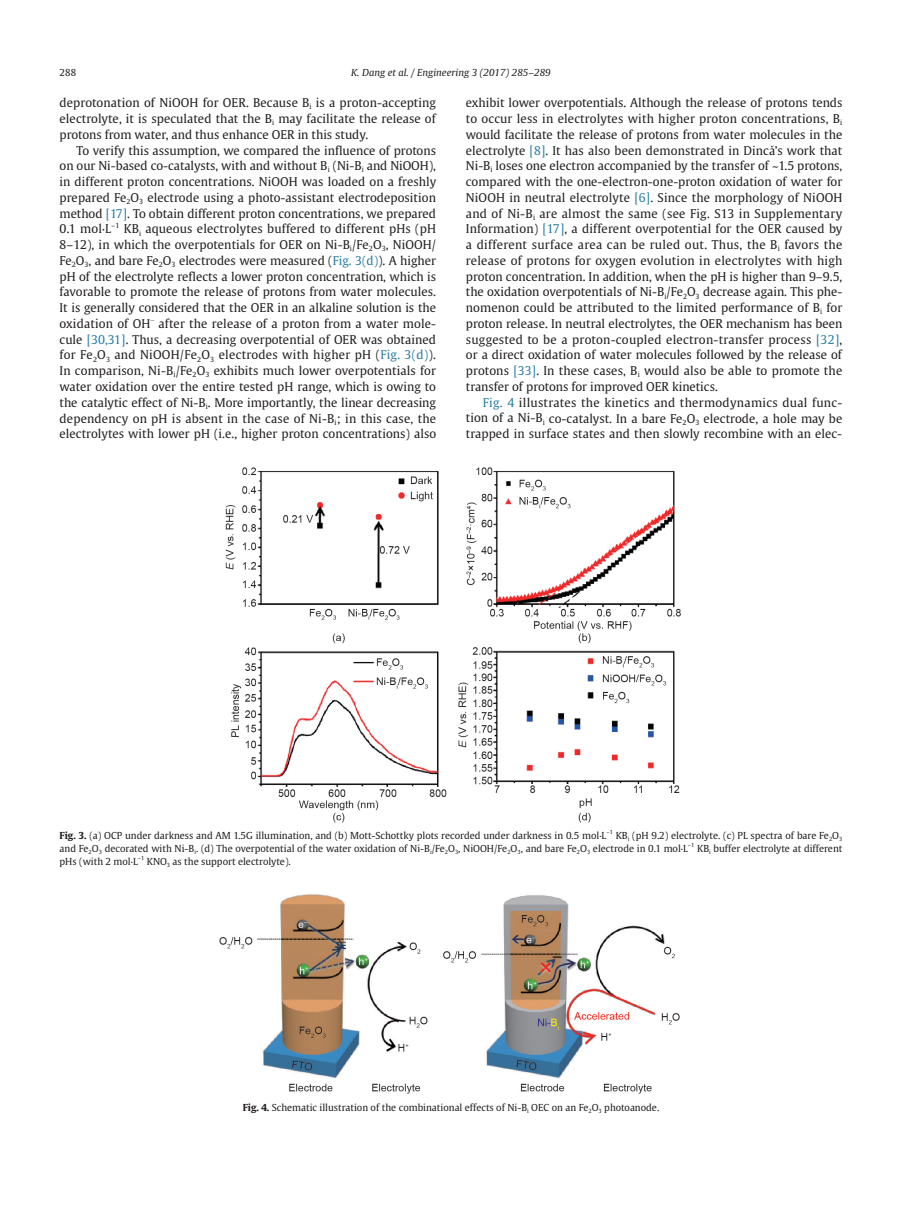
<style>
.page{position:relative;width:919px;height:1217px;background:#fff}
.page>*{position:absolute;margin:0;border:0;box-sizing:border-box;transform-origin:0 0}
.t1{font:12px/15.8px "Gulliver";color:#231f20;text-align:justify}
.t2{font:9.6px/12.9px "Gulliver";color:#231f20}
.t3{font:italic 9.6px "Gulliver";color:#231f20;scale:1.04 1}
.t4{font:7.05px "Gulliver";color:#231f20}
.t5{font:7.05px "Times New Roman";color:#231f20}
.t6{font:5.55px "Gulliver";color:#231f20}
.s1{color:#277ea2}
.s2{font-weight:700}
</style>
<div class="page">
<img style="left:225px;top:467px;width:456px;height:356px">
<img style="left:219px;top:894px;width:461px;height:200px">
<p class="t2" style="left:60px;top:66px;width:18px">288</p>
<p class="t3" style="left:351px;top:67px;width:193px">K. Dang et al. / Engineering 3 (2017) 285–289</p>
<p class="t1" style="left:60px;top:95px;width:378px">deprotonation of NiOOH for OER. Because B<sub>i</sub> is a proton-accepting electrolyte, it is speculated that the B<sub>i</sub> may facilitate the release of protons from water, and thus enhance OER in this study.</p>
<p class="t1" style="left:60px;top:142px;width:378px;text-indent:17px">To verify this assumption, we compared the influence of protons on our Ni-based co-catalysts, with and without B<sub>i</sub> (Ni-B<sub>i</sub> and NiOOH), in different proton concentrations. NiOOH was loaded on a freshly prepared Fe<sub>2</sub>O<sub>3</sub> electrode using a photo-assistant electrodeposition method <span class="s1">[17]</span>. To obtain different proton concentrations, we prepared 0.1 mol·L</p>
<p class="t1" style="left:466px;top:95px;width:378px">exhibit lower overpotentials. Although the release of protons tends to occur less in electrolytes with higher proton concentrations, B<sub>i </sub>would facilitate the release of protons from water molecules in the electrolyte <span class="s1">[8]</span>. It has also been demonstrated in Dinca’s work that Ni-B<sub>i</sub> loses one electron accompanied by the transfer of ~1.5 protons, compared with the one-electron-one-proton oxidation of water for NiOOH in neutral electrolyte <span class="s1">[6]</span>. Since the morphology of NiOOH and of Ni-B<sub>i</sub> are almost the same (see Fig. S13 in Supplementary Information) <span class="s1">[17]</span>, a different overpotential for the OER caused by a different surface area can be ruled out. Thus, the B<sub>i</sub> favors the release of protons for oxygen evolution in electrolytes with high proton concentration. In addition, when the pH is higher than 9–9.5, the oxidation overpotentials of Ni-B<sub>i</sub>/Fe<sub>2</sub>O<sub>3</sub> decrease again. This phe&shy;nomenon could be attributed to the limited performance of B<sub>i</sub> for proton release. In neutral electrolytes, the OER mechanism has been suggested to be a proton-coupled electron-transfer process <span class="s1">[32]</span>, or a direct oxidation of water molecules followed by the release of protons <span class="s1">[33]</span>. In these cases, B<sub>i</sub> would also be able to promote the transfer of protons for improved OER kinetics.</p>
<p class="t1" style="left:466px;top:394px;width:378px;text-indent:17px"><span class="s1">Fig. 4</span> illustrates the kinetics and thermodynamics dual func&shy;tion of a Ni-B<sub>i</sub> co-catalyst. In a bare Fe<sub>2</sub>O<sub>3</sub> electrode, a hole may be trapped in surface states and then slowly recombine with an elec-</p>
<p class="t4" style="left:111px;top:220px;width:10px">–1</p>
<p class="t1" style="left:60px;top:221px;width:378px;text-indent:64px">KB<sub>i</sub> aqueous electrolytes buffered to different pHs (pH 8–12), in which the overpotentials for OER on Ni-B<sub>i</sub>/Fe<sub>2</sub>O<sub>3</sub>, NiOOH/ Fe<sub>2</sub>O<sub>3</sub>, and bare Fe<sub>2</sub>O<sub>3</sub> electrodes were measured (<span class="s1">Fig. 3(d)</span>). A higher pH of the electrolyte reflects a lower proton concentration, which is favorable to promote the release of protons from water molecules.<br>It is generally considered that the OER in an alkaline solution is the oxidation of OH</p>
<p class="t1" style="left:60px;top:315px;width:378px;text-indent:99px">after the release of a proton from a water mole&shy;cule <span class="s1">[30,31]</span>. Thus, a decreasing overpotential of OER was obtained for Fe<sub>2</sub>O<sub>3</sub> and NiOOH/Fe<sub>2</sub>O<sub>3</sub> electrodes with higher pH (<span class="s1">Fig. 3(d)</span>).<br>In comparison, Ni-B<sub>i</sub>/Fe<sub>2</sub>O<sub>3</sub> exhibits much lower overpotentials for water oxidation over the entire tested pH range, which is owing to the catalytic effect of Ni-B<sub>i</sub>. More importantly, the linear decreasing dependency on pH is absent in the case of Ni-B<sub>i</sub>; in this case, the electrolytes with lower pH (i.e., higher proton concentrations) also</p>
<p class="t5" style="left:151px;top:314px;width:5px">–</p>
<p class="t2" style="left:60px;top:829px;width:548px"><span class="s2">Fig. 3.</span> (a) OCP under darkness and AM 1.5G illumination, and (b) Mott-Schottky plots recorded under darkness in 0.5 mol·L</p>
<p class="t6" style="left:606px;top:828px;width:8px">–1</p>
<p class="t2" style="left:60px;top:829px;width:784px;text-indent:556px">KB<sub>i</sub> (pH 9.2) electrolyte. (c) PL spectra of bare Fe<sub>2</sub>O<sub>3 </sub>and Fe<sub>2</sub>O<sub>3</sub> decorated with Ni-B<sub>i</sub>. (d) The overpotential of the water oxidation of Ni-B<sub>i</sub>/Fe<sub>2</sub>O<sub>3</sub>, NiOOH/Fe<sub>2</sub>O<sub>3</sub>, and bare Fe<sub>2</sub>O<sub>3</sub> electrode in 0.1 mol·L</p>
<p class="t6" style="left:688px;top:841px;width:8px">–1</p>
<p class="t2" style="left:697px;top:841px;width:147px">KB<sub>i</sub> buffer electrolyte at different</p>
<p class="t2" style="left:60px;top:854px;width:80px">pHs (with 2 mol·L</p>
<p class="t6" style="left:138px;top:854px;width:8px">–1</p>
<p class="t2" style="left:147px;top:854px;width:145px">KNO<sub>3</sub> as the support electrolyte).</p>
<p class="t2" style="left:243px;top:1101px;width:418px"><span class="s2">Fig. 4.</span> Schematic illustration of the combinational effects of Ni-B<sub>i</sub> OEC on an Fe<sub>2</sub>O<sub>3</sub> photoanode.</p>
</div>
